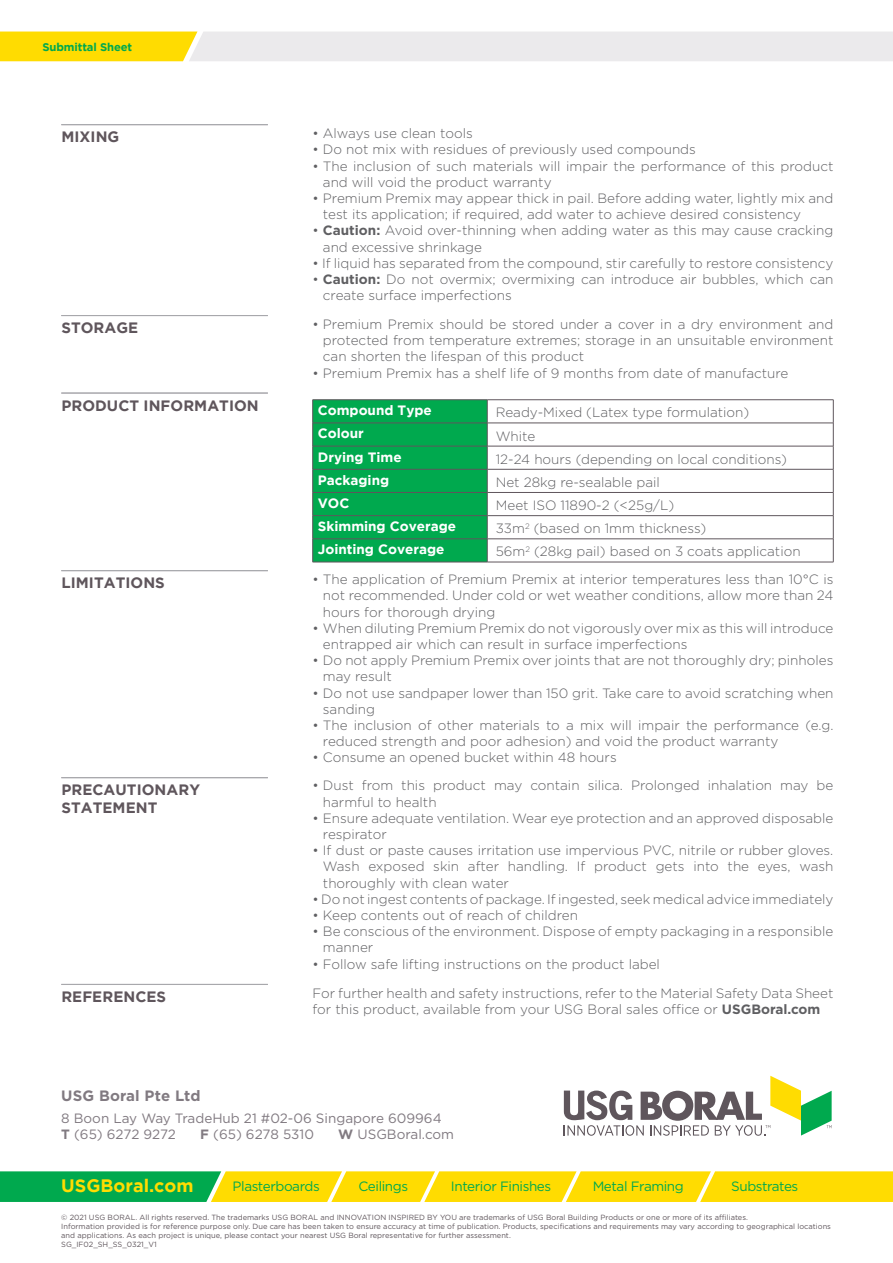
<style>
.page{position:relative;width:893px;height:1263px;background:#fff}
.page>*{position:absolute;margin:0;border:0;box-sizing:border-box;transform-origin:0 0}
.t1{font:700 18px "Gotham";color:#ffdc01}
.t2{font:700 15px/18px "Gotham";letter-spacing:.005em;color:#5f565c}
.t3{font:700 15px "Gotham";letter-spacing:.01em;color:#817a81}
.t4{font:300 13.5px/16.2px "Gotham";color:#5f5f62}
.t5{font:13.5px/16.2px "Gotham";color:#817a81}
.t6{font:700 13.5px "Gotham";color:#fff}
.t7{font:13.5px "Gotham";letter-spacing:-.03em;color:#00a94e}
.t8{font:700 11.25px "Gotham";letter-spacing:-.01em;color:#00a94e}
.t9{font:7.5px/9px "Gotham";color:#5f565c}
.s1{font-weight:700}
</style>
<div class="page">
<svg style="left:0;top:32px;width:893px;height:29px;background:#efe7ba"></svg>
<hr style="left:313px;top:399px;width:174px;height:1px;background:#5f565c">
<hr style="left:487px;top:399px;width:346px;height:1px;background:#5f565c">
<hr style="left:487px;top:423px;width:346px;height:1px;background:#5f565c">
<hr style="left:487px;top:446px;width:346px;height:1px;background:#5f565c">
<hr style="left:487px;top:469px;width:346px;height:1px;background:#5f565c">
<hr style="left:487px;top:492px;width:346px;height:1px;background:#5f565c">
<hr style="left:487px;top:515px;width:346px;height:1px;background:#5f565c">
<hr style="left:487px;top:539px;width:346px;height:1px;background:#5f565c">
<svg style="left:312px;top:400px;width:176px;height:162px;background:#05a44f"></svg>
<svg style="left:833px;top:400px;width:1px;height:162px"></svg>
<hr style="left:313px;top:562px;width:174px;height:1px;background:#5f565c">
<hr style="left:487px;top:562px;width:346px;height:1px;background:#5f565c">
<hr style="left:61px;top:984px;width:207px;height:1px;background:#a8a9ad">
<hr style="left:61px;top:777px;width:207px;height:1px;background:#a8a9ad">
<hr style="left:61px;top:570px;width:207px;height:1px;background:#a8a9ad">
<hr style="left:61px;top:393px;width:207px;height:1px;background:#a8a9ad">
<hr style="left:61px;top:315px;width:207px;height:1px;background:#a8a9ad">
<hr style="left:61px;top:124px;width:207px;height:1px;background:#a8a9ad">
<svg style="left:564px;top:1076px;width:268px;height:60px"></svg>
<svg style="left:0;top:1171px;width:893px;height:31px;background:#c2d11c"></svg>
<p class="t8" style="left:43px;top:40px;width:91px">Submittal Sheet</p>
<p class="t2" style="left:61px;top:127px;width:59px">MIXING</p>
<p class="t4" style="left:313px;top:125px;width:162px">• Always use clean tools</p>
<p class="t4" style="left:313px;top:141px;width:385px">• Do not mix with residues of previously used compounds</p>
<p class="t4" style="left:323px;top:158px;width:512px;text-indent:-10px">• The inclusion of such materials will impair the performance of this product and will void the product warranty</p>
<p class="t4" style="left:323px;top:190px;width:512px;text-indent:-10px">• Premium Premix may appear thick in pail. Before adding water, lightly mix and test its application; if required, add water to achieve desired consistency</p>
<p class="t4" style="left:323px;top:222px;width:512px;text-indent:-10px">• <span class="s1">Caution:</span> Avoid over-thinning when adding water as this may cause cracking and excessive shrinkage</p>
<p class="t4" style="left:313px;top:255px;width:522px">• If liquid has separated from the compound, stir carefully to restore consistency</p>
<p class="t4" style="left:323px;top:271px;width:512px;text-indent:-10px">• <span class="s1">Caution:</span> Do not overmix; overmixing can introduce air bubbles, which can create surface imperfections</p>
<p class="t2" style="left:61px;top:318px;width:78px">STORAGE</p>
<p class="t4" style="left:323px;top:316px;width:512px;text-align:justify;text-indent:-10px">• Premium Premix should be stored under a cover in a dry environment and protected from temperature extremes; storage in an unsuitable environment can shorten the lifespan of this product</p>
<p class="t4" style="left:313px;top:364px;width:477px">• Premium Premix has a shelf life of 9 months from date of manufacture</p>
<p class="t2" style="left:61px;top:396px;width:199px">PRODUCT INFORMATION</p>
<p class="t6" style="left:318px;top:402px;width:116px">Compound Type</p>
<p class="t4" style="left:496px;top:404px;width:255px">Ready-Mixed (Latex type formulation)</p>
<p class="t6" style="left:318px;top:426px;width:48px">Colour</p>
<p class="t4" style="left:496px;top:428px;width:41px">White</p>
<p class="t6" style="left:318px;top:449px;width:85px">Drying Time</p>
<p class="t4" style="left:496px;top:451px;width:293px">12-24 hours (depending on local conditions)</p>
<p class="t6" style="left:318px;top:472px;width:73px">Packaging</p>
<p class="t4" style="left:496px;top:474px;width:166px">Net 28kg re-sealable pail</p>
<p class="t6" style="left:318px;top:495px;width:33px">VOC</p>
<p class="t4" style="left:496px;top:497px;width:180px">Meet ISO 11890-2 (&lt;25g/L)</p>
<p class="t6" style="left:318px;top:518px;width:140px">Skimming Coverage</p>
<p class="t4" style="left:496px;top:520px;width:212px">33m<sup>2</sup> (based on 1mm thickness)</p>
<p class="t6" style="left:318px;top:542px;width:128px">Jointing Coverage</p>
<p class="t4" style="left:496px;top:543px;width:306px">56m<sup>2</sup> (28kg pail) based on 3 coats application</p>
<p class="t2" style="left:61px;top:573px;width:105px">LIMITATIONS</p>
<p class="t2" style="left:61px;top:780px;width:140px">PRECAUTIONARY<br>STATEMENT</p>
<p class="t2" style="left:61px;top:987px;width:106px">REFERENCES</p>
<p class="t4" style="left:323px;top:571px;width:512px;text-align:justify;text-indent:-10px">• The application of Premium Premix at interior temperatures less than 10°C is not recommended. Under cold or wet weather conditions, allow more than 24 hours for thorough drying</p>
<p class="t4" style="left:323px;top:620px;width:512px;text-indent:-10px">• When diluting Premium Premix do not vigorously over mix as this will introduce entrapped air which can result in surface imperfections</p>
<p class="t4" style="left:323px;top:652px;width:512px;text-indent:-10px">• Do not apply Premium Premix over joints that are not thoroughly dry; pinholes may result</p>
<p class="t4" style="left:323px;top:685px;width:512px;text-indent:-10px">• Do not use sandpaper lower than 150 grit. Take care to avoid scratching when sanding</p>
<p class="t4" style="left:323px;top:717px;width:512px;text-indent:-10px">• The inclusion of other materials to a mix will impair the performance (e.g. reduced strength and poor adhesion) and void the product warranty</p>
<p class="t4" style="left:313px;top:749px;width:306px">• Consume an opened bucket within 48 hours</p>
<p class="t4" style="left:323px;top:777px;width:512px;text-indent:-10px">• Dust from this product may contain silica. Prolonged inhalation may be harmful to health</p>
<p class="t4" style="left:323px;top:810px;width:512px;text-indent:-10px">• Ensure adequate ventilation. Wear eye protection and an approved disposable respirator</p>
<p class="t4" style="left:323px;top:842px;width:512px;text-align:justify;text-indent:-10px">• If dust or paste causes irritation use impervious PVC, nitrile or rubber gloves.<br>Wash exposed skin after handling. If product gets into the eyes, wash thoroughly with clean water</p>
<p class="t4" style="left:313px;top:891px;width:522px">• Do not ingest contents of package. If ingested, seek medical advice immediately</p>
<p class="t4" style="left:313px;top:907px;width:267px">• Keep contents out of reach of children</p>
<p class="t4" style="left:323px;top:923px;width:512px;text-indent:-10px">• Be conscious of the environment. Dispose of empty packaging in a responsible manner</p>
<p class="t4" style="left:313px;top:949px;width:522px;line-height:29.4px">• Follow safe lifting instructions on the product label<br>For further health and safety instructions, refer to the Material Safety Data Sheet</p>
<p class="t4" style="left:313px;top:1001px;width:509px">for this product, available from your USG Boral sales office or <span class="s1">USGBoral.com</span></p>
<p class="t3" style="left:61px;top:1086px;width:141px">USG Boral Pte Ltd</p>
<p class="t5" style="left:61px;top:1110px;width:382px">8 Boon Lay Way TradeHub 21 #02-06 Singapore 609964<br><span class="s1">T</span> (65) 6272 9272</p>
<p class="t5" style="left:200px;top:1126px;width:115px"><span class="s1">F</span> (65) 6278 5310</p>
<p class="t5" style="left:338px;top:1126px;width:117px"><span class="s1">W</span> USGBoral.com</p>
<h1 class="t1" style="left:61px;top:1175px;width:134px">USGBoral.com</h1>
<p class="t7" style="left:233px;top:1178px;width:89px">Plasterboards</p>
<p class="t7" style="left:358px;top:1178px;width:51px">Ceilings</p>
<p class="t7" style="left:451px;top:1178px;width:102px">Interior Finishes</p>
<p class="t7" style="left:593px;top:1178px;width:93px">Metal Framing</p>
<p class="t7" style="left:731px;top:1178px;width:69px">Substrates</p>
<p class="t9" style="left:61px;top:1213px;width:771px">©️ 2021 USG BORAL. All rights reserved. The trademarks USG BORAL and INNOVATION INSPIRED BY YOU are trademarks of USG Boral Building Products or one or more of its affiliates.<br>Information provided is for reference purpose only. Due care has been taken to ensure accuracy at time of publication. Products, specifications and requirements may vary according to geographical locations and applications. As each project is unique, please contact your nearest USG Boral representative for further assessment.<br>SG_IF02_SH_SS_0321_V1</p>
</div>
